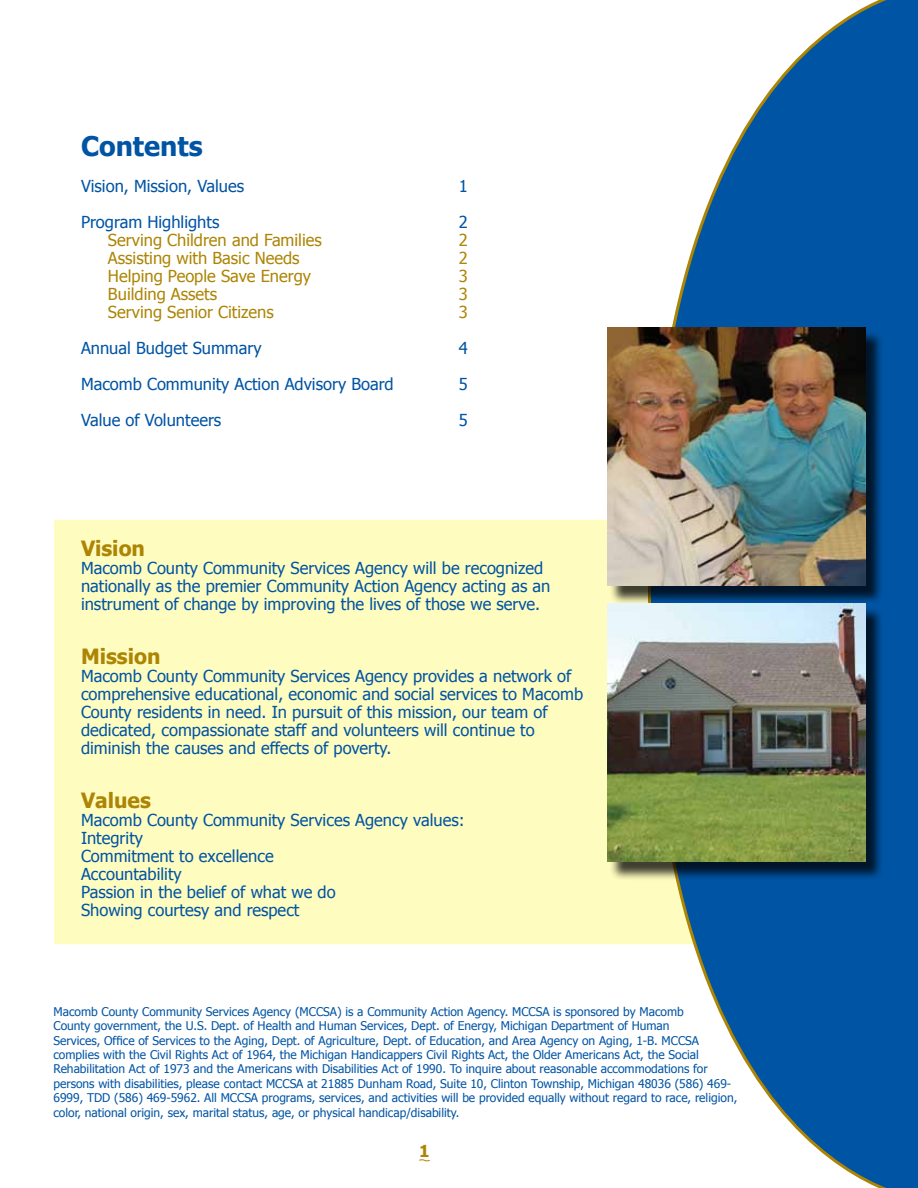
<style>
.page{position:relative;width:918px;height:1188px;background:#fff}
.page>*{position:absolute;margin:0;border:0;box-sizing:border-box;transform-origin:0 0}
.t1{font:700 27px "Tahoma";color:#0054a4}
.t2{font:700 21px "Tahoma";color:#ad8505}
.t3{font:16.5px/18px "Tahoma";color:#0054a4}
.t4{font:16.5px "Tahoma";color:#ad8505}
.t5{font:700 16.5px "Tahoma";color:#ad8505}
.t6{font:12px/14.4px "Tahoma";color:#0054a4}
</style>
<div class="page">
<div style="left:54px;top:520px;width:593px;height:424px;background:#fffcbf"></div>
<svg style="left:419px;top:1160px;width:11px;height:2px"></svg>
<svg style="left:647px;top:0;width:271px;height:1188px"></svg>
<div style="left:609px;top:330px;width:275px;height:274px;background:#000;opacity:.75"></div>
<img style="left:607px;top:328px;width:258px;height:258px">
<div style="left:609px;top:606px;width:275px;height:274px;background:#000;opacity:.75"></div>
<img style="left:607px;top:604px;width:258px;height:258px">
<h1 class="t1" style="left:81px;top:127px;width:123px">Contents</h1>
<h3 class="t3" style="left:81px;top:176px;width:165px">Vision, Mission, Values</h3>
<h3 class="t3" style="left:459px;top:176px;width:11px">1</h3>
<h3 class="t3" style="left:81px;top:212px;width:140px">Program Highlights</h3>
<h3 class="t3" style="left:459px;top:212px;width:11px">2</h3>
<h3 class="t4" style="left:108px;top:229px;width:215px">Serving Children and Families</h3>
<h3 class="t4" style="left:459px;top:229px;width:11px">2</h3>
<h3 class="t4" style="left:108px;top:247px;width:193px">Assisting with Basic Needs</h3>
<h3 class="t4" style="left:459px;top:247px;width:11px">2</h3>
<h3 class="t4" style="left:108px;top:265px;width:205px">Helping People Save Energy</h3>
<h3 class="t4" style="left:459px;top:265px;width:11px">3</h3>
<h3 class="t4" style="left:108px;top:283px;width:111px">Building Assets</h3>
<h3 class="t4" style="left:459px;top:283px;width:11px">3</h3>
<h3 class="t4" style="left:108px;top:301px;width:167px">Serving Senior Citizens</h3>
<h3 class="t4" style="left:459px;top:301px;width:11px">3</h3>
<h3 class="t3" style="left:81px;top:338px;width:182px">Annual Budget Summary</h3>
<h3 class="t3" style="left:459px;top:338px;width:11px">4</h3>
<h3 class="t3" style="left:81px;top:374px;width:314px">Macomb Community Action Advisory Board</h3>
<h3 class="t3" style="left:459px;top:374px;width:11px">5</h3>
<h3 class="t3" style="left:81px;top:410px;width:142px">Value of Volunteers</h3>
<h3 class="t3" style="left:459px;top:410px;width:11px">5</h3>
<h2 class="t2" style="left:81px;top:533px;width:66px">Vision</h2>
<h3 class="t3" style="left:81px;top:558px;width:471px">Macomb County Community Services Agency will be recognized nationally as the premier Community Action Agency acting as an instrument of change by improving the lives of those we serve.</h3>
<h2 class="t2" style="left:81px;top:641px;width:81px">Mission</h2>
<p class="t3" style="left:81px;top:666px;width:504px">Macomb County Community Services Agency provides a network of comprehensive educational, economic and social services to Macomb County residents in need. In pursuit of this mission, our team of dedicated, compassionate staff and volunteers will continue to diminish the causes and effects of poverty.</p>
<h2 class="t2" style="left:81px;top:785px;width:71px">Values</h2>
<h3 class="t3" style="left:81px;top:810px;width:385px">Macomb County Community Services Agency values:<br>Integrity<br>Commitment to excellence<br>Accountability<br>Passion in the belief of what we do<br>Showing courtesy and respect</h3>
<p class="t6" style="left:53px;top:1004px;width:685px">Macomb County Community Services Agency (MCCSA) is a Community Action Agency. MCCSA is sponsored by Macomb<br>County government, the U.S. Dept. of Health and Human Services, Dept. of Energy, Michigan Department of Human<br>Services, Office of Services to the Aging, Dept. of Agriculture, Dept. of Education, and Area Agency on Aging, 1-B. MCCSA complies with the Civil Rights Act of 1964, the Michigan Handicappers Civil Rights Act, the Older Americans Act, the Social Rehabilitation Act of 1973 and the Americans with Disabilities Act of 1990. To inquire about reasonable accommodations for persons with disabilities, please contact MCCSA at 21885 Dunham Road, Suite 10, Clinton Township, Michigan 48036 (586) 469- 6999, TDD (586) 469-5962. All MCCSA programs, services, and activities will be provided equally without regard to race, religion, color, national origin, sex, marital status, age, or physical handicap/disability.</p>
<h3 class="t5" style="left:419px;top:1140px;width:12px">1</h3>
</div>
